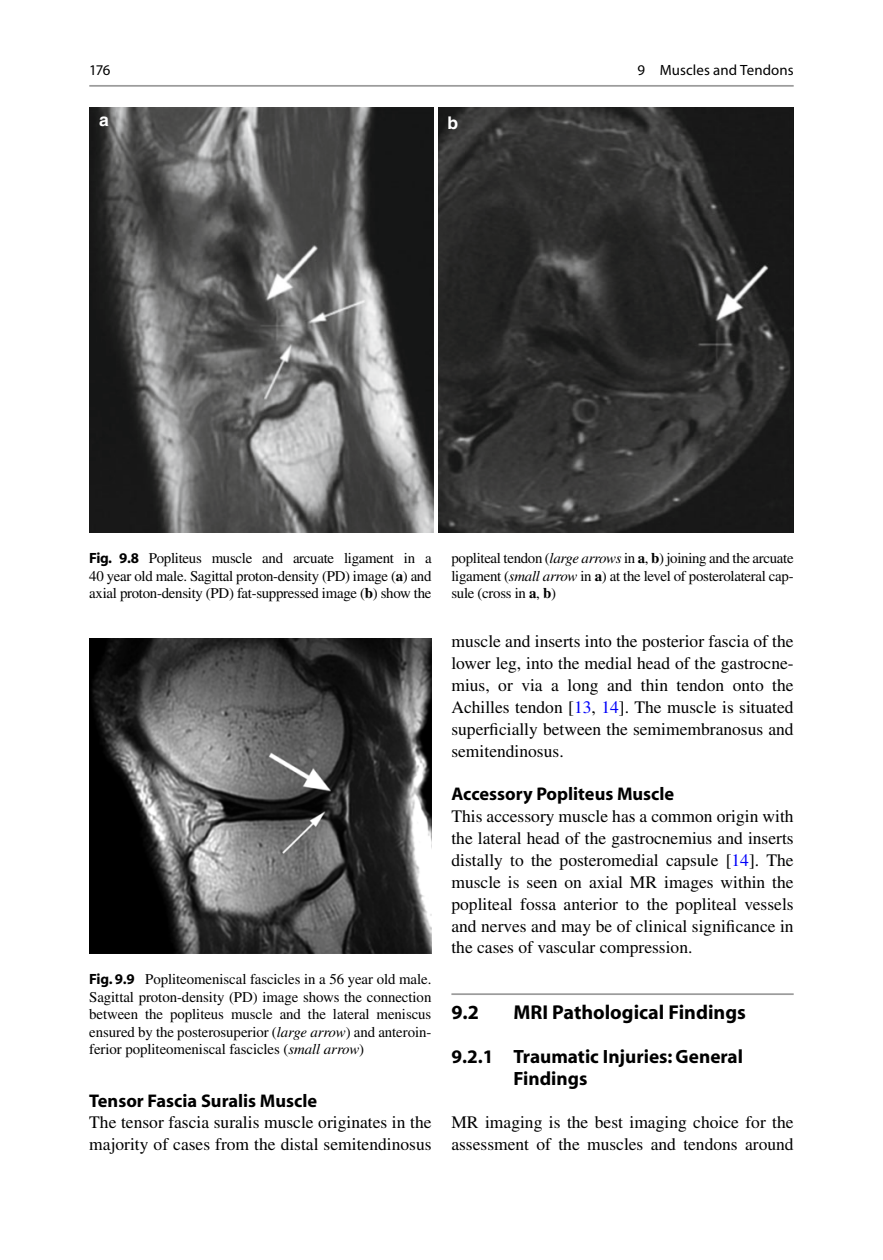
<style>
.page{position:relative;width:883px;height:1260px;background:#fff}
.page>*{position:absolute;margin:0;border:0;box-sizing:border-box;transform-origin:0 0}
.t1{font:700 20.12px "Hjqyhb Myriad";color:#000}
.t2{font:700 19.25px/21.9px "Hjqyhb Myriad";color:#000}
.t3{font:700 18.38px "Hjqyhb Myriad";color:#000}
.t4{font:17.5px/21.9px "Rbpjbv Times";color:#000}
.t5{font:700 17.5px "Dsmhfj Helvetica";color:#fff}
.t6{font:14.88px/17.5px "Rbpjbv Times";letter-spacing:-.02em;color:#000;text-align:justify}
.t7{font:14.88px "Yknmlh Myriad";letter-spacing:.01em;color:#000}
.s1{font-family:"Hjqyhb Myriad";font-weight:700}
.s2{font-family:"Llylpv Times";font-weight:700}
.s3{font-family:"Chlmsj Times";font-style:italic}
.s4{color:#0000fa}
</style>
<div class="page">
<hr style="left:451px;top:993px;width:343px;height:2px;background:#9c9c9c">
<img style="left:89px;top:107px;width:345px;height:425px">
<img style="left:439px;top:107px;width:355px;height:425px">
<img style="left:89px;top:639px;width:343px;height:314px">
<hr style="left:89px;top:85px;width:705px;height:2px;background:#9c9c9c">
<p class="t7" style="left:89px;top:64px;width:23px">176</p>
<p class="t5" style="left:99px;top:109px;width:11px">a</p>
<p class="t5" style="left:448px;top:113px;width:12px">b</p>
<p class="t7" style="left:637px;top:64px;width:158px">9 Muscles and Tendons</p>
<p class="t6" style="left:89px;top:551px;width:344px"><span class="s1">Fig. 9.8</span> Popliteus muscle and arcuate ligament in a 40 year old male. Sagittal proton-density (PD) image ( <span class="s2">a</span> ) and axial proton-density (PD) fat-suppressed image ( <span class="s2">b</span> ) show the</p>
<p class="t6" style="left:451px;top:551px;width:344px">popliteal tendon ( <span class="s3">large arrows</span> in <span class="s2">a</span> , <span class="s2">b</span> ) joining and the arcuate ligament ( <span class="s3">small arrow</span> in <span class="s2">a</span> ) at the level of posterolateral cap&shy;sule (cross in <span class="s2">a</span> , <span class="s2">b</span> )</p>
<p class="t6" style="left:89px;top:972px;width:344px"><span class="s1">Fig. 9.9</span> Popliteomeniscal fascicles in a 56 year old male.<br>Sagittal proton-density (PD) image shows the connection between the popliteus muscle and the lateral meniscus ensured by the posterosuperior ( <span class="s3">large arrow</span> ) and anteroin&shy;ferior popliteomeniscal fascicles ( <span class="s3">small arrow</span> )</p>
<p class="t3" style="left:89px;top:1094px;width:229px">Tensor Fascia Suralis Muscle</p>
<p class="t4" style="left:89px;top:1113px;width:344px">The tensor fascia suralis muscle originates in the majority of cases from the distal semitendinosus</p>
<p class="t4" style="left:451px;top:632px;width:344px;text-align:justify">muscle and inserts into the posterior fascia of the lower leg, into the medial head of the gastrocne&shy;mius, or via a long and thin tendon onto the Achilles tendon [ <span class="s4">13</span> , <span class="s4">14</span> ]. The muscle is situated superficially between the semimembranosus and semitendinosus.</p>
<p class="t3" style="left:451px;top:787px;width:224px">Accessory Popliteus Muscle</p>
<p class="t4" style="left:451px;top:807px;width:344px;text-align:justify">This accessory muscle has a common origin with the lateral head of the gastrocnemius and inserts distally to the posteromedial capsule [ <span class="s4">14</span> ]. The muscle is seen on axial MR images within the popliteal fossa anterior to the popliteal vessels and nerves and may be of clinical significance in the cases of vascular compression.</p>
<p class="t1" style="left:451px;top:1005px;width:29px">9.2</p>
<p class="t1" style="left:513px;top:1005px;width:234px">MRI Pathological Findings</p>
<p class="t2" style="left:513px;top:1047px;width:231px;text-indent:-62px">9.2.1 Traumatic Injuries: General<br>Findings</p>
<p class="t4" style="left:451px;top:1113px;width:344px">MR imaging is the best imaging choice for the assessment of the muscles and tendons around</p>
</div>
